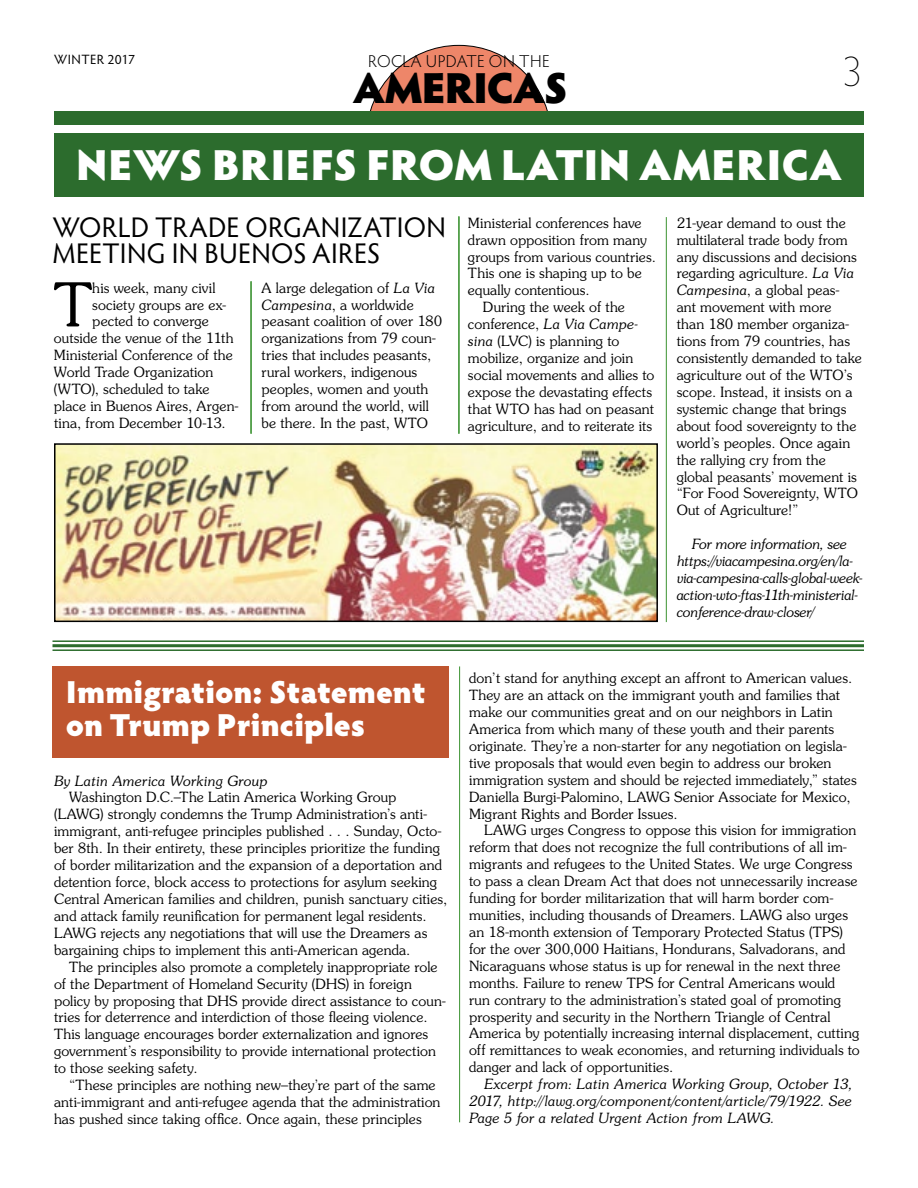
<style>
.page{position:relative;width:918px;height:1188px;background:#fff}
.page>*{position:absolute;margin:0;border:0;box-sizing:border-box;transform-origin:0 0}
.t1{font:300 60.3px "Souvenir";color:#000}
.t2{font:900 43.5px "Hypatia Sans Pro";color:#fff}
.t3{font:900 43.5px "Hypatia Sans Pro";letter-spacing:-.035em;color:#000}
.t4{font:200 43.5px "Hypatia Sans Pro";color:#000}
.t5{font:900 31.8px/32.8px "Hypatia Sans Pro";color:#fff}
.t6{font:28.5px/25.8px "Hypatia Sans Pro";letter-spacing:.01em;color:#000}
.t7{font:300 17.25px "Hypatia Sans Pro";letter-spacing:.025em;color:#000}
.t8{font:300 14.1px/17px "Souvenir";letter-spacing:.005em;color:#000}
.t9{font:italic 300 14.1px/17px "Souvenir";letter-spacing:-.03em;color:#000;text-align:justify}
.t10{font:italic 300 14.1px "Souvenir";letter-spacing:-.01em;color:#000}
.t11{font:13.5px "Hypatia Sans Pro";letter-spacing:.03em;color:#000}
.s1{font-style:italic}
</style>
<div class="page">
<div style="left:52px;top:666px;width:397px;height:92px;background:#bf552f"></div>
<div style="left:366px;top:45px;width:185px;height:185px;background:#ee8669;border-radius:50%"></div>
<div style="left:337px;top:118px;width:239px;height:129px;background:#fff"></div>
<div style="left:54px;top:112px;width:810px;height:13px;background:#2c6c2d"></div>
<div style="left:54px;top:134px;width:810px;height:63px;background:#2c6c2d"></div>
<img style="left:57px;top:446px;width:598px;height:173px">
<div style="left:54px;top:443px;width:604px;height:179px;border:2px solid #000"></div>
<hr style="left:52px;top:640px;width:812px;height:2px;background:#2c6c2d">
<hr style="left:52px;top:644px;width:812px;height:3px;background:#2c6c2d">
<hr style="left:52px;top:649px;width:812px;height:2px;background:#2c6c2d">
<hr style="left:459px;top:666px;width:1px;height:456px;background:#509e47">
<hr style="left:458px;top:217px;width:1px;height:217px;background:#509e47">
<hr style="left:666px;top:217px;width:1px;height:405px;background:#509e47">
<hr style="left:251px;top:281px;width:1px;height:153px;background:#509e47">
<p class="t11" style="left:54px;top:50px;width:82px">WINTER 2017</p>
<p class="t7" style="left:368px;top:50px;width:183px">ROCLA UPDATE ON THE</p>
<h2 class="t4" style="left:842px;top:43px;width:23px">3</h2>
<h2 class="t3" style="left:353px;top:55px;width:217px">AMERICAS</h2>
<h2 class="t2" style="left:76px;top:132px;width:768px">NEWS BRIEFS FROM LATIN AMERICA</h2>
<h3 class="t6" style="left:53px;top:214px;width:395px">WORLD TRADE ORGANIZATION<br>MEETING IN BUENOS AIRES</h3>
<p class="t8" style="left:468px;top:214px;width:175px">Ministerial conferences have</p>
<p class="t8" style="left:468px;top:231px;width:181px">drawn opposition from many</p>
<p class="t8" style="left:468px;top:248px;width:190px">groups from various countries.</p>
<p class="t8" style="left:468px;top:265px;width:175px">This one is shaping up to be</p>
<p class="t8" style="left:468px;top:282px;width:123px">equally contentious.</p>
<p class="t8" style="left:483px;top:298px;width:144px">During the week of the</p>
<p class="t8" style="left:468px;top:315px;width:172px">conference, <span class="s1">La Via Campe-</span></p>
<p class="t8" style="left:468px;top:332px;width:153px"><span class="s1">sina</span> (LVC) is planning to</p>
<p class="t8" style="left:468px;top:349px;width:167px">mobilize, organize and join</p>
<p class="t8" style="left:468px;top:366px;width:188px">social movements and allies to</p>
<p class="t8" style="left:468px;top:383px;width:186px">expose the devastating effects</p>
<p class="t8" style="left:468px;top:400px;width:188px">that WTO has had on peasant</p>
<p class="t8" style="left:468px;top:417px;width:186px">agriculture, and to reiterate its</p>
<p class="t8" style="left:262px;top:279px;width:182px">A large delegation of <span class="s1">La Via<br>Campesina</span>, a worldwide peasant coalition of over 180 organizations from 79 coun&shy;tries that includes peasants, rural workers, indigenous peoples, women and youth from around the world, will be there. In the past, WTO</p>
<h1 class="t1" style="left:54px;top:268px;width:40px">T</h1>
<p class="t8" style="left:92px;top:279px;width:125px">his week, many civil</p>
<p class="t8" style="left:92px;top:296px;width:135px">society groups are ex-</p>
<p class="t8" style="left:92px;top:313px;width:118px">pected to converge</p>
<p class="t8" style="left:54px;top:330px;width:181px">outside the venue of the 11th</p>
<p class="t8" style="left:54px;top:346px;width:180px">Ministerial Conference of the</p>
<p class="t8" style="left:54px;top:363px;width:161px">World Trade Organization</p>
<p class="t8" style="left:54px;top:380px;width:157px">(WTO), scheduled to take</p>
<p class="t8" style="left:54px;top:397px;width:186px">place in Buenos Aires, Argen-</p>
<p class="t8" style="left:54px;top:414px;width:173px">tina, from December 10-13.</p>
<p class="t8" style="left:677px;top:214px;width:187px">21-year demand to oust the multilateral trade body from any discussions and decisions regarding agriculture. <span class="s1">La Via<br>Campesina</span>, a global peas&shy;ant movement with more than 180 member organiza&shy;tions from 79 countries, has consistently demanded to take agriculture out of the WTO’s scope. Instead, it insists on a systemic change that brings about food sovereignty to the world’s peoples. Once again the rallying cry from the global peasants’ movement is “For Food Sovereignty, WTO<br>Out of Agriculture!”</p>
<p class="t9" style="left:677px;top:535px;width:188px;text-align:left;text-indent:15px">For more information, see https://viacampesina.org/en/la&shy;via-campesina-calls-global-week&shy;action-wto-ftas-11th-ministerial&shy;conference-draw-closer/</p>
<h3 class="t5" style="left:66px;top:674px;width:361px">Immigration: Statement on Trump Principles</h3>
<p class="t10" style="left:54px;top:772px;width:215px">By Latin America Working Group</p>
<p class="t8" style="left:54px;top:789px;width:395px;text-indent:15px">Washington D.C.–The Latin America Working Group (LAWG) strongly condemns the Trump Administration’s anti&shy;immigrant, anti-refugee principles published . . . Sunday, Octo&shy;ber 8th. In their entirety, these principles prioritize the funding of border militarization and the expansion of a deportation and detention force, block access to protections for asylum seeking Central American families and children, punish sanctuary cities, and attack family reunification for permanent legal residents.<br>LAWG rejects any negotiations that will use the Dreamers as bargaining chips to implement this anti-American agenda.</p>
<p class="t8" style="left:54px;top:958px;width:394px;text-indent:15px">The principles also promote a completely inappropriate role of the Department of Homeland Security (DHS) in foreign policy by proposing that DHS provide direct assistance to coun&shy;tries for deterrence and interdiction of those fleeing violence.<br>This language encourages border externalization and ignores government’s responsibility to provide international protection to those seeking safety.</p>
<p class="t8" style="left:54px;top:1076px;width:388px;text-indent:15px">“These principles are nothing new–they’re part of the same anti-immigrant and anti-refugee agenda that the administration has pushed since taking office. Once again, these principles</p>
<p class="t8" style="left:469px;top:669px;width:389px">don’t stand for anything except an affront to American values.<br>They are an attack on the immigrant youth and families that make our communities great and on our neighbors in Latin America from which many of these youth and their parents originate. They’re a non-starter for any negotiation on legisla&shy;tive proposals that would even begin to address our broken immigration system and should be rejected immediately,” states Daniella Burgi-Palomino, LAWG Senior Associate for Mexico, Migrant Rights and Border Issues.</p>
<p class="t8" style="left:469px;top:822px;width:392px;text-indent:15px">LAWG urges Congress to oppose this vision for immigration reform that does not recognize the full contributions of all im&shy;migrants and refugees to the United States. We urge Congress to pass a clean Dream Act that does not unnecessarily increase funding for border militarization that will harm border com&shy;munities, including thousands of Dreamers. LAWG also urges an 18-month extension of Temporary Protected Status (TPS) for the over 300,000 Haitians, Hondurans, Salvadorans, and Nicaraguans whose status is up for renewal in the next three months. Failure to renew TPS for Central Americans would run contrary to the administration’s stated goal of promoting prosperity and security in the Northern Triangle of Central America by potentially increasing internal displacement, cutting off remittances to weak economies, and returning individuals to danger and lack of opportunities.</p>
<p class="t9" style="left:469px;top:1075px;width:385px;text-indent:15px">Excerpt from: Latin America Working Group, October 13, 2017, http://lawg.org/component/content/article/79/1922. See Page 5 for a related Urgent Action from LAWG.</p>
</div>
